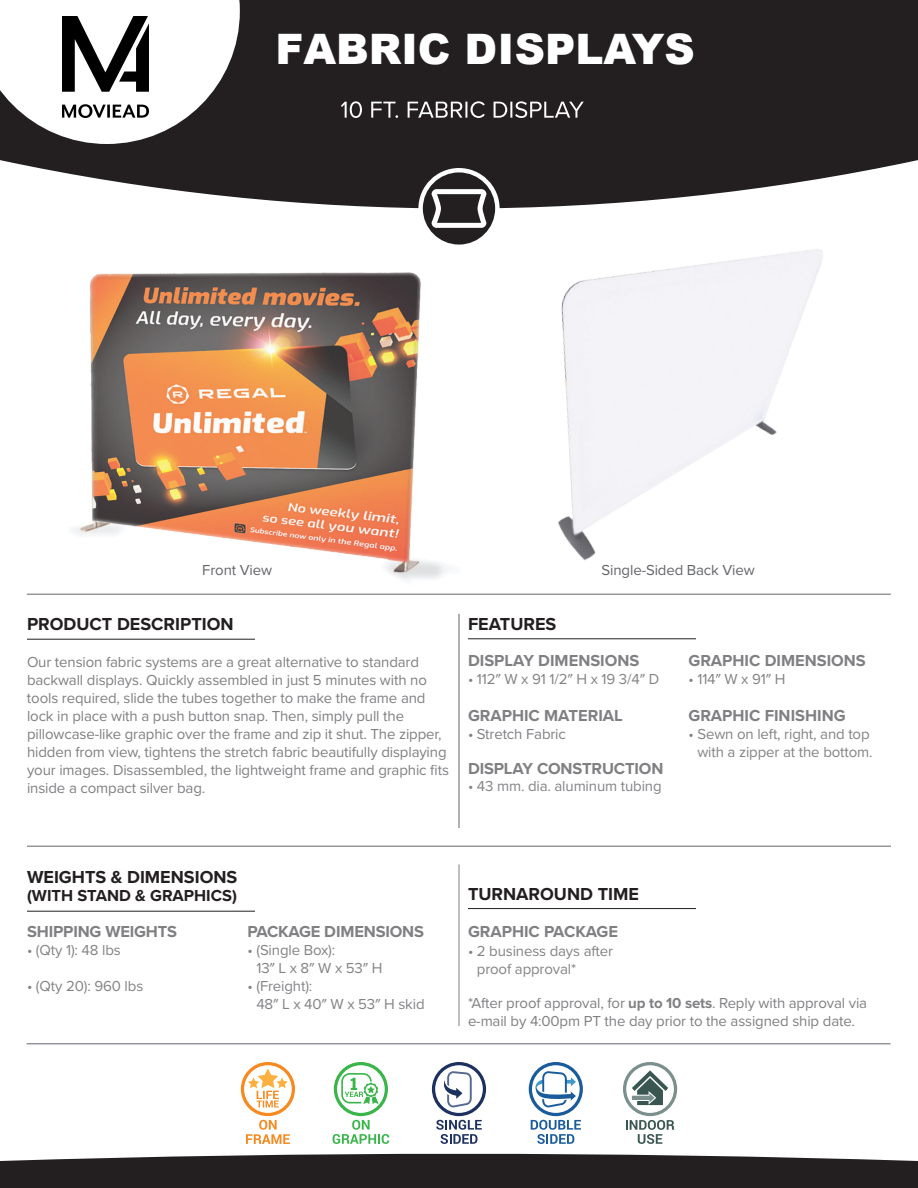
<style>
.page{position:relative;width:918px;height:1188px;background:#fff}
.page>*{position:absolute;margin:0;border:0;box-sizing:border-box;transform-origin:0 0}
.t1{font:900 42px "Arial";color:#fff}
.t2{font:700 18px "Proxima Nova";color:#231f20}
.t3{font:700 16.5px "Proxima Nova";color:#808083}
.t4{font:700 16.5px "Proxima Nova";color:#231f20}
.t5{font:15px/18px "Proxima Nova";letter-spacing:-.01em;color:#808083}
.t6{font:15px/18px "Proxima Nova";letter-spacing:-.01em;color:#838386}
.t7{font:15px "Proxima Nova";letter-spacing:-.01em;color:#64656a}
.t8{font:15px "Proxima Nova";letter-spacing:-.01em;color:#807f84}
.s1{font-weight:700}
</style>
<div class="page">
<svg style="left:0;top:0;width:918px;height:209px;background:#353132"></svg>
<svg style="left:0;top:0;width:240px;height:144px"></svg>
<svg style="left:341px;top:101px;width:243px;height:17px;background:#5d5a5b"></svg>
<svg style="left:418px;top:168px;width:82px;height:77px"></svg>
<svg style="left:0;top:1153px;width:918px;height:35px;background:#373334"></svg>
<hr style="left:459px;top:614px;width:1px;height:214px;background:#64656a">
<hr style="left:459px;top:865px;width:1px;height:161px;background:#808083">
<hr style="left:27px;top:594px;width:864px;height:1px;background:#64656a">
<hr style="left:27px;top:846px;width:864px;height:1px;background:#64656a">
<hr style="left:27px;top:1044px;width:864px;height:1px;background:#64656a">
<hr style="left:27px;top:639px;width:228px;height:1px;background:#231f20">
<hr style="left:468px;top:638px;width:228px;height:1px;background:#231f20">
<hr style="left:27px;top:911px;width:228px;height:1px;background:#231f20">
<hr style="left:468px;top:908px;width:228px;height:1px;background:#231f20">
<svg style="left:333px;top:1062px;width:56px;height:82px"></svg>
<svg style="left:529px;top:1062px;width:54px;height:82px"></svg>
<svg style="left:241px;top:1062px;width:54px;height:82px"></svg>
<svg style="left:432px;top:1062px;width:54px;height:82px"></svg>
<svg style="left:623px;top:1062px;width:54px;height:82px"></svg>
<img style="left:474px;top:199px;width:404px;height:396px">
<img style="left:63px;top:17px;width:86px;height:101px">
<img style="left:53px;top:219px;width:409px;height:410px">
<h1 class="t1" style="left:276px;top:19px;width:421px">FABRIC DISPLAYS</h1>
<p class="t7" style="left:202px;top:559px;width:71px">Front View</p>
<p class="t7" style="left:602px;top:559px;width:155px">Single-Sided Back View</p>
<p class="t2" style="left:27px;top:611px;width:208px">PRODUCT DESCRIPTION</p>
<p class="t5" style="left:27px;top:652px;width:423px">Our tension fabric systems are a great alternative to standard backwall displays. Quickly assembled in just 5 minutes with no tools required, slide the tubes together to make the frame and lock in place with a push button snap. Then, simply pull the pillowcase-like graphic over the frame and zip it shut. The zipper, hidden from view, tightens the stretch fabric beautifully displaying your images. Disassembled, the lightweight frame and graphic fits inside a compact silver bag.</p>
<p class="t2" style="left:468px;top:611px;width:90px">FEATURES</p>
<p class="t3" style="left:468px;top:649px;width:173px">DISPLAY DIMENSIONS</p>
<p class="t6" style="left:468px;top:670px;width:193px">• 112″ W x 91 1/2″ H x 19 3/4″ D</p>
<p class="t3" style="left:468px;top:703px;width:156px">GRAPHIC MATERIAL</p>
<p class="t8" style="left:468px;top:723px;width:99px">• Stretch Fabric</p>
<p class="t3" style="left:468px;top:756px;width:197px">DISPLAY CONSTRUCTION</p>
<p class="t6" style="left:468px;top:776px;width:195px">• 43 mm. dia. aluminum tubing</p>
<p class="t3" style="left:689px;top:649px;width:179px">GRAPHIC DIMENSIONS</p>
<p class="t6" style="left:688px;top:670px;width:99px">• 114″ W x 91″ H</p>
<p class="t3" style="left:689px;top:703px;width:159px">GRAPHIC FINISHING</p>
<p class="t6" style="left:688px;top:725px;width:186px;text-align:center">• Sewn on left, right, and top with a zipper at the bottom.</p>
<p class="t2" style="left:27px;top:863px;width:212px">WEIGHTS &amp; DIMENSIONS</p>
<p class="t4" style="left:27px;top:883px;width:211px">(WITH STAND &amp; GRAPHICS)</p>
<p class="t3" style="left:27px;top:919px;width:152px">SHIPPING WEIGHTS</p>
<p class="t3" style="left:248px;top:919px;width:178px">PACKAGE DIMENSIONS</p>
<p class="t6" style="left:27px;top:940px;width:95px">• (Qty 1): 48 lbs</p>
<p class="t6" style="left:27px;top:976px;width:118px">• (Qty 20): 960 lbs</p>
<p class="t6" style="left:256px;top:940px;width:128px;text-indent:-9px">• (Single Box):<br>13″ L x 8″ W x 53″ H</p>
<p class="t6" style="left:256px;top:976px;width:170px;text-indent:-9px">• (Freight):<br>48″ L x 40″ W x 53″ H skid</p>
<p class="t2" style="left:468px;top:881px;width:172px">TURNAROUND TIME</p>
<p class="t3" style="left:468px;top:919px;width:152px">GRAPHIC PACKAGE</p>
<p class="t6" style="left:477px;top:941px;width:138px;text-indent:-9px">• 2 business days after proof approval*</p>
<p class="t5" style="left:468px;top:994px;width:401px">*After proof approval, for <span class="s1">up to 10 sets</span>. Reply with approval via e-mail by 4:00pm PT the day prior to the assigned ship date.</p>
</div>
